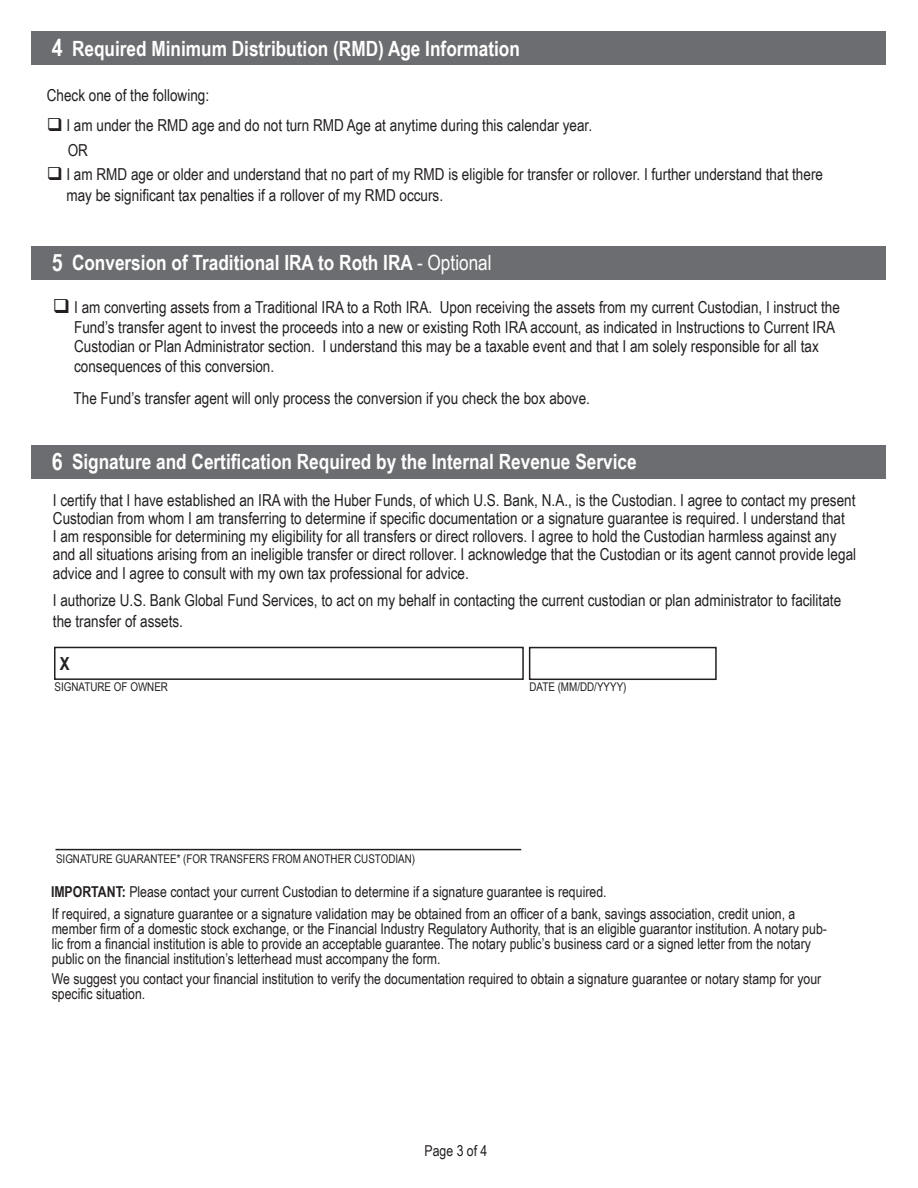
<style>
.page{position:relative;width:918px;height:1188px;background:#fff}
.page>*{position:absolute;margin:0;border:0;box-sizing:border-box;transform-origin:0 0}
.t1{font:700 24px "Arial Narrow";color:#fff}
.t2{font:700 21px "Arial Narrow";color:#fff}
.t3{font:700 18px "Arial Narrow";color:#231f20}
.t4{font:16.5px/19.8px "Arial Narrow";color:#231f20}
.t5{font:15px/15px "Arial Narrow";color:#231f20}
.t6{font:12px "Arial Narrow";color:#231f20}
.s1{font-weight:400}
.s2{font-weight:700}
</style>
<div class="page">
<div style="left:32px;top:32px;width:854px;height:33px;background:#6c6d70"></div>
<div style="left:32px;top:246px;width:854px;height:34px;background:#6c6d70"></div>
<div style="left:54px;top:647px;width:470px;height:33px;border:2px solid #231f20"></div>
<div style="left:529px;top:647px;width:188px;height:33px;border:2px solid #231f20"></div>
<hr style="left:56px;top:849px;width:465px;height:1px;background:#231f20">
<div style="left:32px;top:445px;width:854px;height:34px;background:#6c6d70"></div>
<p class="t1" style="left:52px;top:30px;width:12px">4</p>
<p class="t2" style="left:72px;top:32px;width:450px">Required Minimum Distribution (RMD) Age Information</p>
<p class="t4" style="left:47px;top:85px;width:164px">Check one of the following:</p>
<p class="t4" style="left:47px;top:115px;width:547px">❑ I am under the RMD age and do not turn RMD Age at anytime during this calendar year.</p>
<p class="t4" style="left:68px;top:140px;width:22px">OR</p>
<p class="t4" style="left:66px;top:163px;width:758px;line-height:21px;text-indent:-20px">❑ I am RMD age or older and understand that no part of my RMD is eligible for transfer or rollover. I further understand that there may be significant tax penalties if a rollover of my RMD occurs.</p>
<p class="t1" style="left:52px;top:244px;width:12px">5</p>
<p class="t2" style="left:72px;top:247px;width:421px">Conversion of Traditional IRA to Roth IRA <span class="s1">- Optional</span></p>
<p class="t4" style="left:74px;top:297px;width:767px;text-indent:-21px">❑ I am converting assets from a Traditional IRA to a Roth IRA. Upon receiving the assets from my current Custodian, I instruct the Fund’s transfer agent to invest the proceeds into a new or existing Roth IRA account, as indicated in Instructions to Current IRA Custodian or Plan Administrator section. I understand this may be a taxable event and that I am solely responsible for all tax consequences of this conversion.</p>
<p class="t4" style="left:74px;top:387px;width:518px">The Fund’s transfer agent will only process the conversion if you check the box above.</p>
<p class="t1" style="left:52px;top:443px;width:12px">6</p>
<p class="t2" style="left:72px;top:446px;width:566px">Signature and Certification Required by the Internal Revenue Service</p>
<p class="t4" style="left:53px;top:490px;width:805px;line-height:18px">I certify that I have established an IRA with the Huber Funds, of which U.S. Bank, N.A., is the Custodian. I agree to contact my present Custodian from whom I am transferring to determine if specific documentation or a signature guarantee is required. I understand that<br>I am responsible for determining my eligibility for all transfers or direct rollovers. I agree to hold the Custodian harmless against any and all situations arising from an ineligible transfer or direct rollover. I acknowledge that the Custodian or its agent cannot provide legal</p>
<p class="t4" style="left:53px;top:563px;width:417px">advice and I agree to consult with my own tax professional for advice.</p>
<p class="t4" style="left:53px;top:589px;width:790px;line-height:21px">I authorize U.S. Bank Global Fund Services, to act on my behalf in contacting the current custodian or plan administrator to facilitate the transfer of assets.</p>
<p class="t3" style="left:60px;top:650px;width:11px">X</p>
<p class="t6" style="left:55px;top:678px;width:115px">SIGNATURE OF OWNER</p>
<p class="t6" style="left:56px;top:850px;width:361px">SIGNATURE GUARANTEE* (FOR TRANSFERS FROM ANOTHER CUSTODIAN)</p>
<p class="t6" style="left:529px;top:678px;width:99px">DATE (MM/DD/YYYY)</p>
<p class="t5" style="left:51px;top:884px;width:557px"><span class="s2">IMPORTANT:</span> Please contact your current Custodian to determine if a signature guarantee is required.</p>
<p class="t5" style="left:52px;top:906px;width:777px">If required, a signature guarantee or a signature validation may be obtained from an officer of a bank, savings association, credit union, a member firm of a domestic stock exchange, or the Financial Industry Regulatory Authority, that is an eligible guarantor institution. A notary pub&shy;lic from a financial institution is able to provide an acceptable guarantee. The notary public’s business card or a signed letter from the notary public on the financial institution’s letterhead must accompany the form.</p>
<p class="t5" style="left:52px;top:970px;width:771px">We suggest you contact your financial institution to verify the documentation required to obtain a signature guarantee or notary stamp for your specific situation.</p>
<p class="t5" style="left:425px;top:1142px;width:64px">Page 3 of 4</p>
</div>
